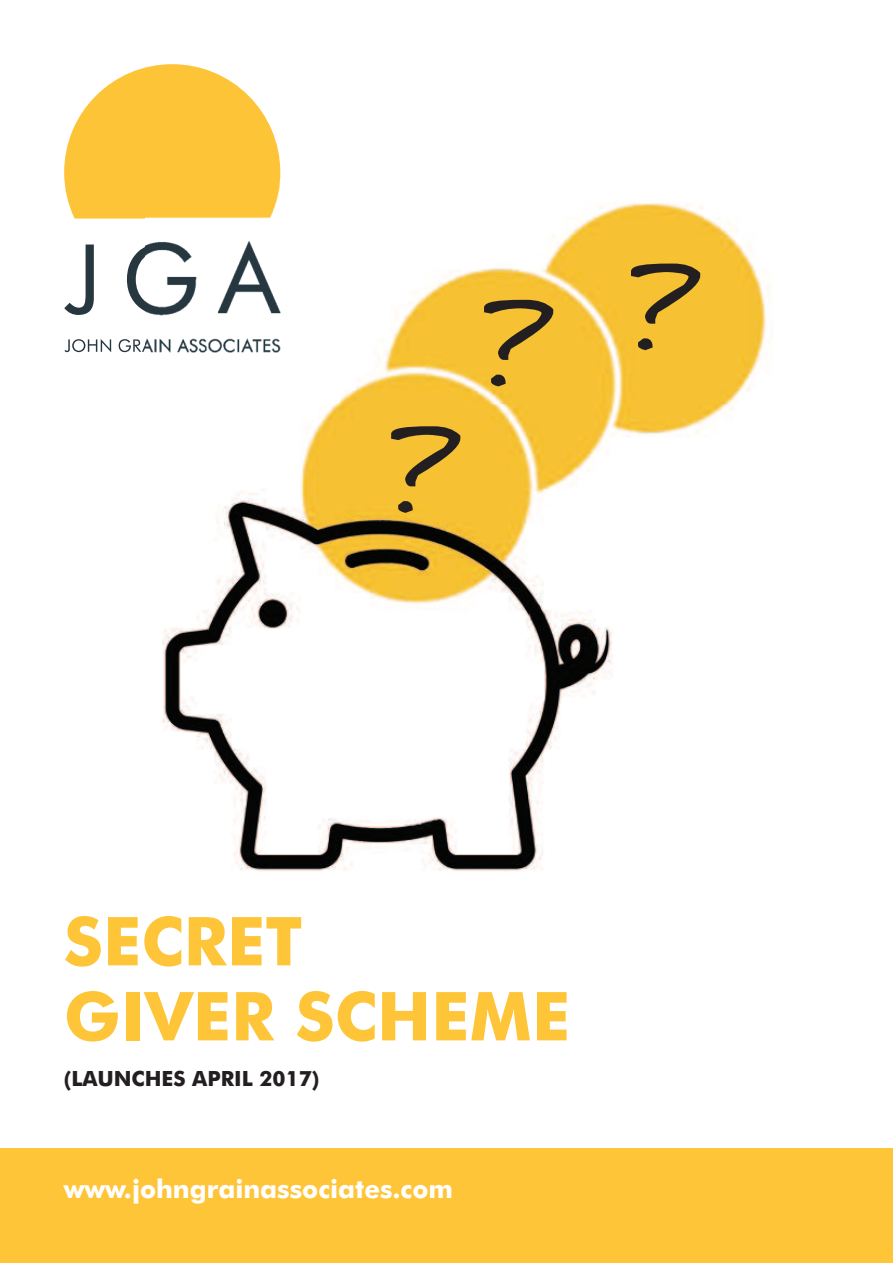
<style>
.page{position:relative;width:893px;height:1263px;background:#fff}
.page>*{position:absolute;margin:0;border:0;box-sizing:border-box;transform-origin:0 0}
.t1{font:700 67.5px/75px "Futura BT";color:#ffc538}
.t2{font:700 25.8px "Futura BT";color:#fff}
.t3{font:700 21px "Futura BT";color:#231f20}
</style>
<div class="page">
<svg style="left:64px;top:64px;width:216px;height:155px"></svg>
<svg style="left:64px;top:244px;width:30px;height:71px"></svg>
<svg style="left:127px;top:247px;width:18px;height:64px"></svg>
<svg style="left:64px;top:339px;width:47px;height:13px"></svg>
<svg style="left:119px;top:339px;width:26px;height:13px"></svg>
<img style="left:145px;top:183px;width:622px;height:688px">
<svg style="left:391px;top:426px;width:69px;height:62px;background:#b6902c"></svg>
<svg style="left:397px;top:498px;width:17px;height:15px"></svg>
<svg style="left:484px;top:300px;width:69px;height:61px;background:#b58f2c"></svg>
<svg style="left:489px;top:372px;width:18px;height:14px"></svg>
<svg style="left:631px;top:264px;width:69px;height:61px;background:#b58f2c"></svg>
<svg style="left:636px;top:335px;width:18px;height:15px"></svg>
<div style="left:0;top:1148px;width:893px;height:115px;background:#ffc538"></div>
<h1 class="t1" style="left:64px;top:910px;width:508px">SECRET<br>GIVER SCHEME</h1>
<p class="t3" style="left:64px;top:1070px;width:257px">(LAUNCHES APRIL 2017)</p>
<p class="t2" style="left:64px;top:1179px;width:391px">www.johngrainassociates.com</p>
</div>
